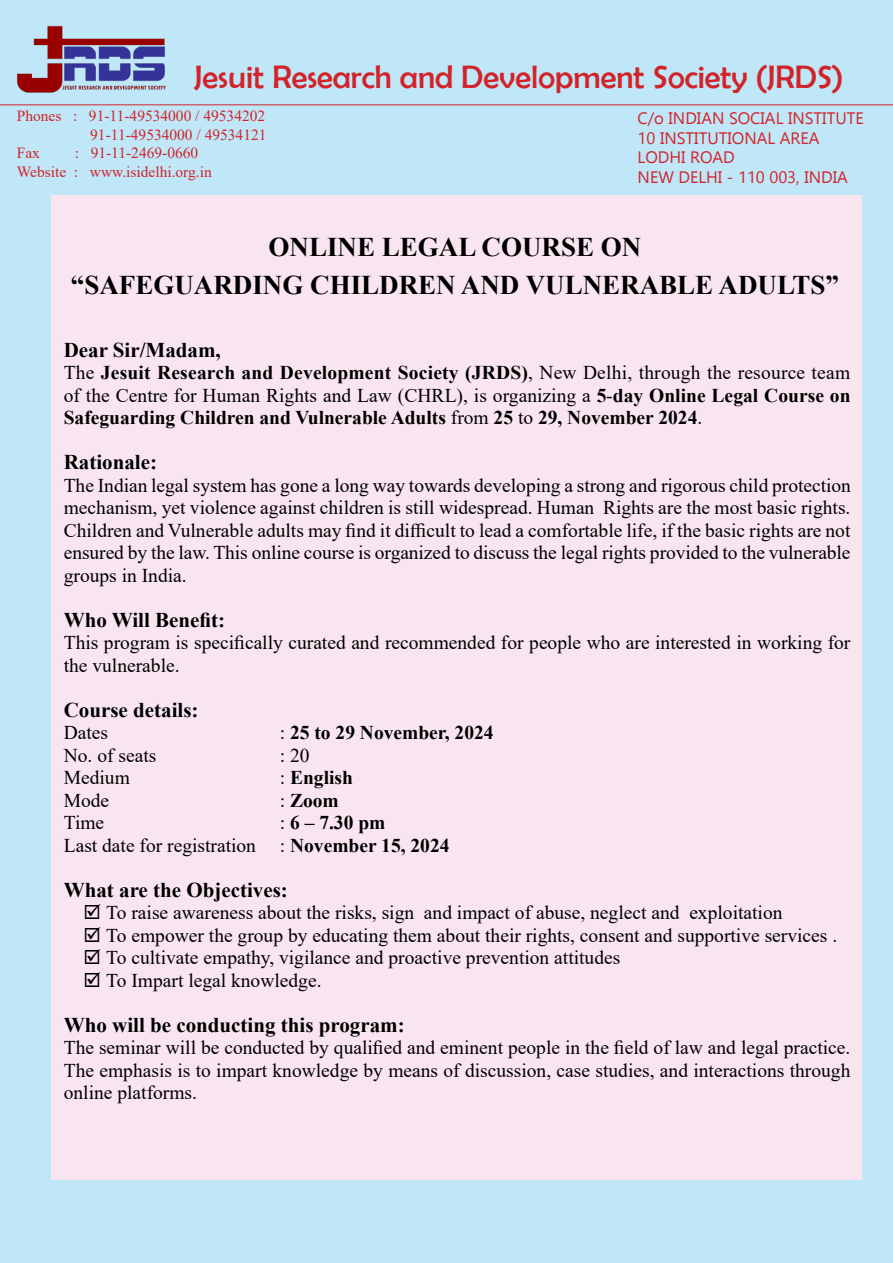
<style>
.page{position:relative;width:893px;height:1263px;background:#bfe7f7}
.page>*{position:absolute;margin:0;border:0;box-sizing:border-box;transform-origin:0 0}
.t1{font:32.55px "Berlin Sans FB";color:#d2232a}
.t2{font:700 27px/38.7px "Times New Roman";color:#000;text-align:center}
.t3{font:700 21px "Times New Roman";color:#000}
.t4{font:19.5px/22.5px "Times New Roman";color:#000}
.t5{font:700 19.5px/22.5px "Times New Roman";color:#000;text-align:justify}
.t6{font:16.5px/20px "Ebrima";color:#d2232a}
.t7{font:15.45px/18.6px "Times New Roman";color:#d2232a}
.s1{font-weight:400}
.s2{font-weight:700}
</style>
<div class="page">
<hr style="left:0;top:104px;width:893px;height:1px;background:#d2232a">
<img style="left:16px;top:25px;width:150px;height:68px">
<div style="left:51px;top:196px;width:810px;height:984px;background:#f8e5f0"></div>
<h1 class="t1" style="left:194px;top:59px;width:651px">Jesuit Research and Development Society (JRDS)</h1>
<p class="t7" style="left:17px;top:106px;width:250px">Phones : 91-11-49534000 / 49534202</p>
<p class="t7" style="left:90px;top:125px;width:178px">91-11-49534000 / 49534121</p>
<p class="t7" style="left:17px;top:143px;width:25px">Fax</p>
<p class="t6" style="left:638px;top:107px;width:228px">C/o INDIAN SOCIAL INSTITUTE<br>10 INSTITUTIONAL AREA<br>LODHI ROAD<br>NEW DELHI - 110 003, INDIA</p>
<p class="t7" style="left:17px;top:143px;width:196px;text-indent:58px">: 91-11-2469-0660<br>Website : www.isidelhi.org.in</p>
<h2 class="t2" style="left:71px;top:226px;width:770px">ONLINE LEGAL COURSE ON<br>“SAFEGUARDING CHILDREN AND VULNERABLE ADULTS”</h2>
<p class="t3" style="left:64px;top:334px;width:159px">Dear Sir/Madam,</p>
<p class="t5" style="left:64px;top:361px;width:788px"><span class="s1">The</span> Jesuit Research and Development Society (JRDS)<span class="s1">, New Delhi, through the resource team of the Centre for Human Rights and Law (CHRL), is organizing a</span> 5<span class="s1">-</span>day Online Legal Course on Safeguarding Children and Vulnerable Adults <span class="s1">from</span> 25 <span class="s1">to</span> 29, November 2024<span class="s1">.</span></p>
<p class="t3" style="left:64px;top:447px;width:95px">Rationale:</p>
<p class="t4" style="left:64px;top:473px;width:789px;text-align:justify">The Indian legal system has gone a long way towards developing a strong and rigorous child protection mechanism, yet violence against children is still widespread. Human Rights are the most basic rights.<br>Children and Vulnerable adults may find it difficult to lead a comfortable life, if the basic rights are not ensured by the law. This online course is organized to discuss the legal rights provided to the vulnerable groups in India.</p>
<p class="t3" style="left:64px;top:604px;width:163px">Who Will Benefit:</p>
<p class="t4" style="left:64px;top:631px;width:788px">This program is specifically curated and recommended for people who are interested in working for the vulnerable.</p>
<p class="t3" style="left:64px;top:694px;width:136px">Course details:</p>
<p class="t4" style="left:64px;top:721px;width:46px">Dates</p>
<p class="t5" style="left:280px;top:721px;width:215px"><span class="s1">:</span> 25 to 29 November, 2024</p>
<p class="t4" style="left:64px;top:743px;width:94px">No. of seats</p>
<p class="t4" style="left:280px;top:743px;width:31px">: 20</p>
<p class="t4" style="left:64px;top:766px;width:68px">Medium</p>
<p class="t5" style="left:280px;top:766px;width:75px"><span class="s1">:</span> English</p>
<p class="t4" style="left:64px;top:788px;width:47px">Mode</p>
<p class="t5" style="left:280px;top:788px;width:61px"><span class="s1">:</span> Zoom</p>
<p class="t4" style="left:64px;top:811px;width:42px">Time</p>
<p class="t4" style="left:64px;top:811px;width:387px;text-indent:216px">: <span class="s2">6 – 7.30 pm<br></span>Last date for registration : <span class="s2">November 15, 2024</span></p>
<p class="t3" style="left:64px;top:874px;width:226px">What are the Objectives:</p>
<p class="t4" style="left:106px;top:901px;width:732px">To raise awareness about the risks, sign and impact of abuse, neglect and exploitation<br>To empower the group by educating them about their rights, consent and supportive services .<br>To cultivate empathy, vigilance and proactive prevention attitudes<br>To Impart legal knowledge.</p>
<p class="t3" style="left:64px;top:1009px;width:342px">Who will be conducting this program:</p>
<p class="t4" style="left:64px;top:1036px;width:788px;text-align:justify">The seminar will be conducted by qualified and eminent people in the field of law and legal practice.<br>The emphasis is to impart knowledge by means of discussion, case studies, and interactions through online platforms.</p>
</div>
